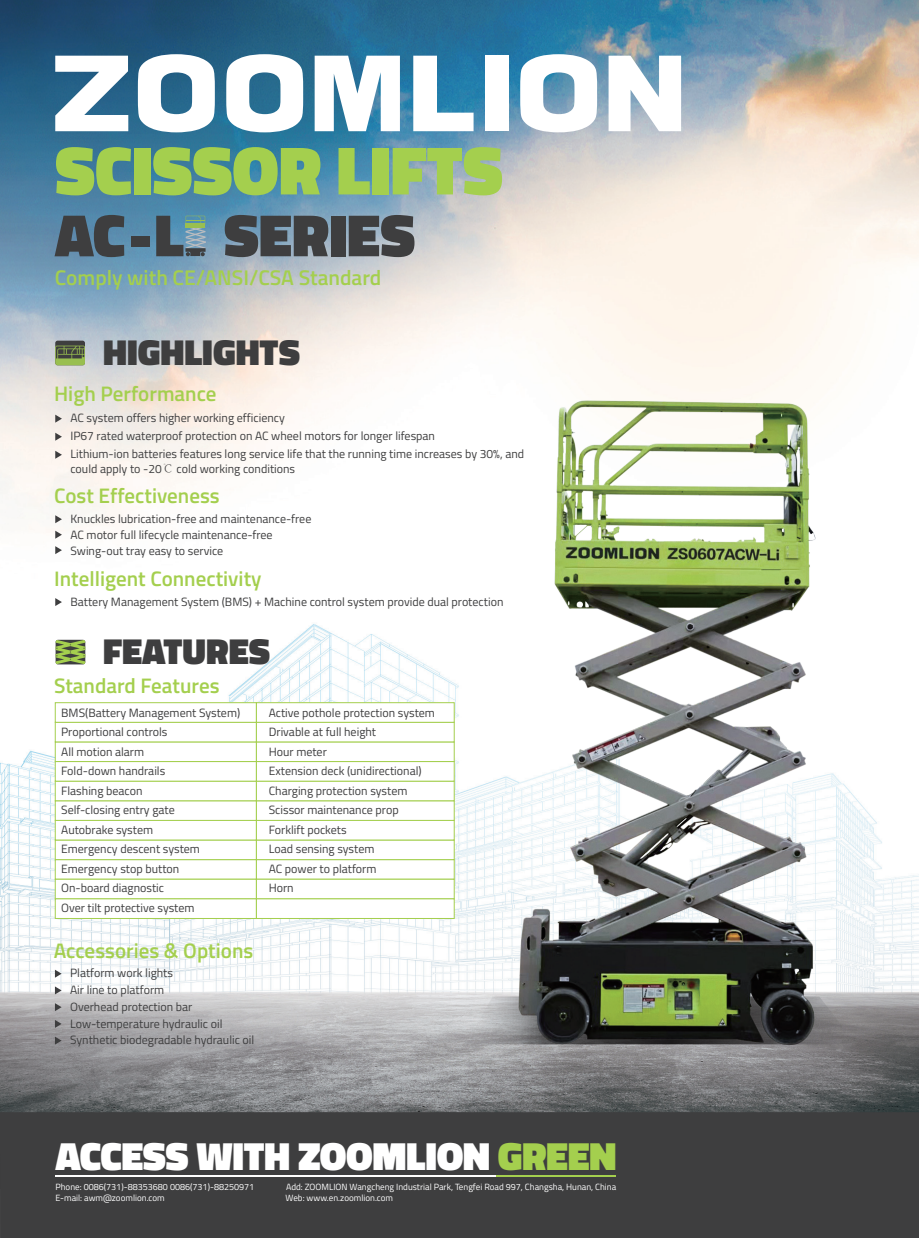
<style>
.page{position:relative;width:919px;height:1238px;background:#fff}
.page>*{position:absolute;margin:0;border:0;box-sizing:border-box;transform-origin:0 0}
.t1{font:900 69.3px "Titillium Web";color:#a4cf4e}
.t2{font:900 60.6px "Titillium Web";color:#3e3e3f}
.t3{font:900 39.75px "Titillium Web";letter-spacing:-.01em;color:#fff}
.t4{font:900 36.6px "Titillium Web";color:#3e3e3f}
.t5{font:600 21.3px "Titillium Web";color:#a4cf4e}
.t6{font:600 21px "Titillium Web";color:#a4cf4e}
.t7{font:12px/19.5px "Titillium Web";color:#3e3e3f}
.t8{font:9px "Titillium Web";color:#fff}
.s1{font-family:"Adobe Song Std";font-weight:300}
.s2{color:#a4cf4e}
</style>
<div class="page">
<img style="left:0;top:0;width:918px;height:1112px">
<svg style="left:156px;top:216px;width:50px;height:40px;background:#5b767e"></svg>
<div style="left:331px;top:216px;width:14px;height:40px;background:#3e3e3f"></div>
<svg style="left:349px;top:215px;width:65px;height:42px;background:#54575b"></svg>
<svg style="left:225px;top:215px;width:103px;height:42px;background:#4d545a"></svg>
<div style="left:131px;top:235px;width:18px;height:11px;background:#3e3e3f"></div>
<svg style="left:55px;top:414px;width:7px;height:8px"></svg>
<svg style="left:55px;top:432px;width:7px;height:8px"></svg>
<svg style="left:55px;top:451px;width:7px;height:8px"></svg>
<svg style="left:55px;top:598px;width:7px;height:8px"></svg>
<svg style="left:55px;top:515px;width:7px;height:8px"></svg>
<svg style="left:55px;top:530px;width:7px;height:8px"></svg>
<svg style="left:55px;top:546px;width:7px;height:8px"></svg>
<svg style="left:55px;top:969px;width:7px;height:8px"></svg>
<svg style="left:55px;top:986px;width:7px;height:8px"></svg>
<svg style="left:55px;top:1003px;width:7px;height:8px"></svg>
<svg style="left:55px;top:1019px;width:7px;height:8px"></svg>
<svg style="left:55px;top:1036px;width:7px;height:8px"></svg>
<div style="left:55px;top:859px;width:201px;height:20px;background:#fff;border:1px solid #a4cf4e"></div>
<div style="left:55px;top:879px;width:201px;height:20px;background:#fff;border:1px solid #a4cf4e"></div>
<div style="left:55px;top:839px;width:201px;height:20px;background:#fff;border:1px solid #a4cf4e"></div>
<div style="left:55px;top:820px;width:201px;height:20px;background:#fff;border:1px solid #a4cf4e"></div>
<div style="left:55px;top:800px;width:201px;height:20px;background:#fff"></div>
<div style="left:55px;top:781px;width:201px;height:20px;background:#fff;border:1px solid #a4cf4e"></div>
<div style="left:55px;top:761px;width:201px;height:20px;background:#fff;border:1px solid #a4cf4e"></div>
<div style="left:55px;top:741px;width:201px;height:20px;background:#fff;border:1px solid #a4cf4e"></div>
<div style="left:55px;top:722px;width:201px;height:20px;background:#fff;border:1px solid #a4cf4e"></div>
<div style="left:55px;top:702px;width:201px;height:20px;background:#fff;border:1px solid #a4cf4e"></div>
<div style="left:256px;top:859px;width:198px;height:20px;background:#fff;border:1px solid #a4cf4e"></div>
<div style="left:256px;top:879px;width:198px;height:20px;background:#fff;border:1px solid #a4cf4e"></div>
<div style="left:55px;top:898px;width:201px;height:20px;background:#fff;border:1px solid #a4cf4e"></div>
<div style="left:256px;top:898px;width:198px;height:20px;background:#fff;border:1px solid #a4cf4e"></div>
<div style="left:256px;top:839px;width:198px;height:20px;background:#fff;border:1px solid #a4cf4e"></div>
<div style="left:256px;top:820px;width:198px;height:20px;background:#fff;border:1px solid #a4cf4e"></div>
<div style="left:256px;top:800px;width:198px;height:20px;background:#fff"></div>
<div style="left:256px;top:781px;width:198px;height:20px;background:#fff;border:1px solid #a4cf4e"></div>
<div style="left:256px;top:761px;width:198px;height:20px;background:#fff;border:1px solid #a4cf4e"></div>
<div style="left:256px;top:741px;width:198px;height:20px;background:#fff;border:1px solid #a4cf4e"></div>
<div style="left:256px;top:722px;width:198px;height:20px;background:#fff;border:1px solid #a4cf4e"></div>
<div style="left:256px;top:702px;width:198px;height:20px;background:#fff;border:1px solid #a4cf4e"></div>
<svg style="left:56px;top:639px;width:29px;height:25px"></svg>
<svg style="left:55px;top:340px;width:30px;height:25px"></svg>
<svg style="left:520px;top:54px;width:77px;height:78px"></svg>
<svg style="left:226px;top:54px;width:77px;height:78px"></svg>
<svg style="left:138px;top:54px;width:77px;height:78px"></svg>
<svg style="left:608px;top:56px;width:73px;height:75px"></svg>
<div style="left:485px;top:56px;width:23px;height:75px;background:#fff"></div>
<svg style="left:413px;top:56px;width:60px;height:75px"></svg>
<svg style="left:314px;top:56px;width:86px;height:75px"></svg>
<svg style="left:55px;top:56px;width:73px;height:75px"></svg>
<svg style="left:465px;top:996px;width:391px;height:48px;background:#a3a2a4"></svg>
<img style="left:518px;top:400px;width:297px;height:645px">
<div style="left:0;top:1112px;width:918px;height:125px;background:#3e3e3f"></div>
<hr style="left:55px;top:1175px;width:441px;height:1px;background:#fff">
<hr style="left:496px;top:1175px;width:119px;height:1px;background:#a4cf4e">
<h1 class="t1" style="left:55px;top:119px;width:449px">SCISSOR LIFTS</h1>
<h2 class="t2" style="left:55px;top:191px;width:72px">AC</h2>
<h3 class="t5" style="left:55px;top:261px;width:328px">Comply with CE/ANSI/CSA Standard</h3>
<h3 class="t4" style="left:103px;top:326px;width:198px">HIGHLIGHTS</h3>
<h3 class="t6" style="left:54px;top:378px;width:164px">High Performance</h3>
<p class="t7" style="left:70px;top:408px;width:455px;line-height:18px">AC system offers higher working efficiency<br>IP67 rated waterproof protection on AC wheel motors for longer lifespan<br>Lithium-ion batteries features long service life that the running time increases by 30%, and</p>
<p class="t7" style="left:70px;top:458px;width:226px">could apply to -20<span class="s1">℃</span> cold working conditions</p>
<h3 class="t6" style="left:54px;top:479px;width:167px">Cost Effectiveness</h3>
<p class="t7" style="left:70px;top:510px;width:242px;line-height:16.2px">Knuckles lubrication-free and maintenance-free<br>AC motor full lifecycle maintenance-free<br>Swing-out tray easy to service</p>
<h3 class="t6" style="left:54px;top:563px;width:209px">Intelligent Connectivity</h3>
<p class="t7" style="left:70px;top:591px;width:434px">Battery Management System (BMS) + Machine control system provide dual protection</p>
<h3 class="t4" style="left:103px;top:624px;width:168px">FEATURES</h3>
<h3 class="t6" style="left:54px;top:670px;width:167px">Standard Features</h3>
<p class="t7" style="left:61px;top:702px;width:180px">BMS(Battery Management System)<br>Proportional controls<br>All motion alarm<br>Fold-down handrails<br>Flashing beacon<br>Self-closing entry gate<br>Autobrake system<br>Emergency descent system<br>Emergency stop button<br>On-board diagnostic<br>Over tilt protective system</p>
<p class="t7" style="left:269px;top:702px;width:168px">Active pothole protection system<br>Drivable at full height<br>Hour meter<br>Extension deck (unidirectional)<br>Charging protection system<br>Scissor maintenance prop<br>Forklift pockets<br>Load sensing system<br>AC power to platform<br>Horn</p>
<h3 class="t6" style="left:54px;top:934px;width:201px">Accessories &amp; Options</h3>
<p class="t7" style="left:70px;top:964px;width:186px;line-height:16.6px">Platform work lights<br>Air line to platform<br>Overhead protection bar<br>Low-temperature hydraulic oil<br>Synthetic biodegradable hydraulic oil</p>
<h3 class="t3" style="left:55px;top:1126px;width:562px">ACCESS WITH ZOOMLION <span class="s2">GREEN</span></h3>
<p class="t8" style="left:55px;top:1179px;width:200px">Phone: 0086(731)-88353680 0086(731)-88250971</p>
<p class="t8" style="left:286px;top:1179px;width:332px">Add: ZOOMLION Wangcheng Industrial Park, Tengfei Road 997, Changsha, Hunan, China</p>
<p class="t8" style="left:55px;top:1190px;width:111px">E-mail: awm@zoomlion.com</p>
<p class="t8" style="left:285px;top:1190px;width:109px">Web: www.en.zoomlion.com</p>
</div>
